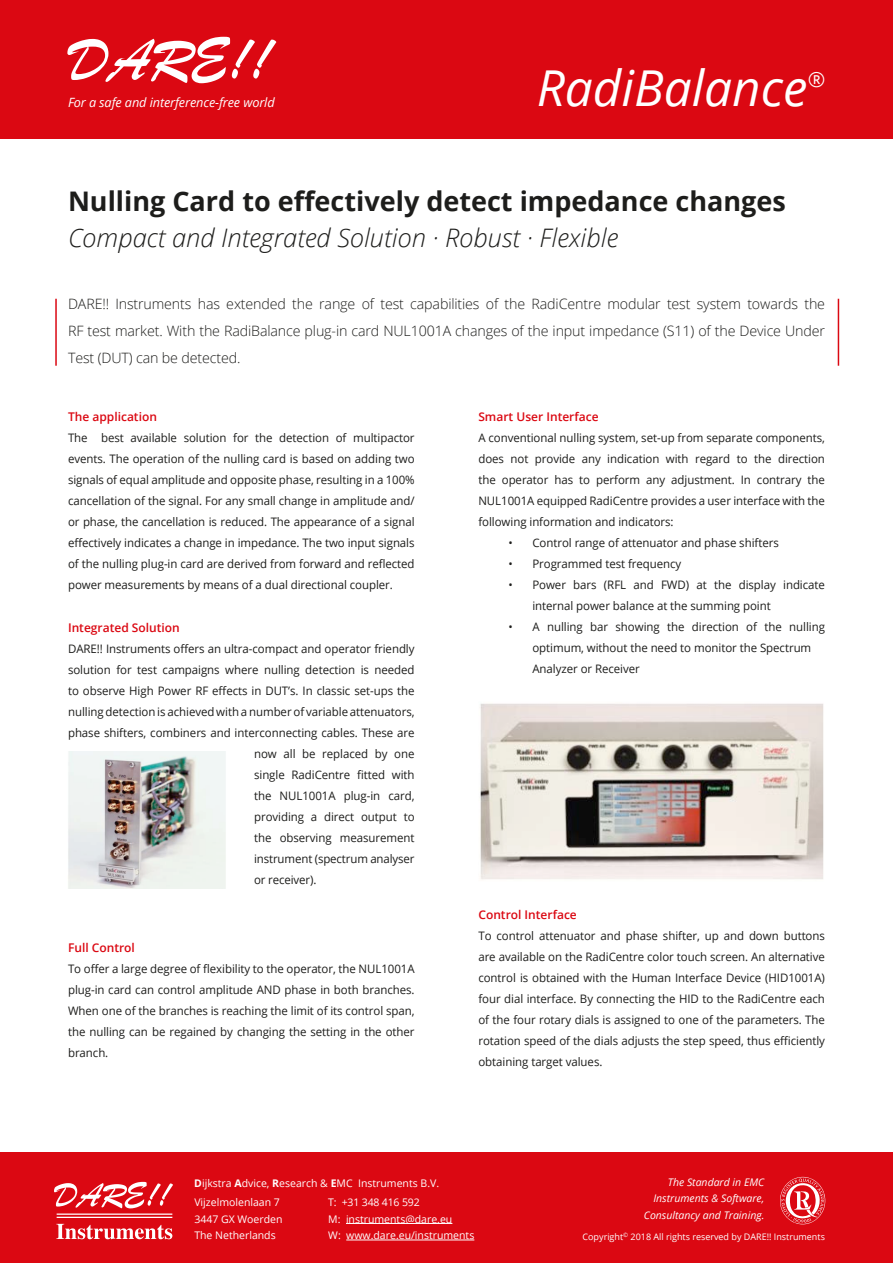
<style>
.page{position:relative;width:893px;height:1263px;background:#fff}
.page>*{position:absolute;margin:0;border:0;box-sizing:border-box;transform-origin:0 0}
.t1{font:italic 49.5px "Open Sans";color:#fff}
.t2{font:700 27px "Open Sans";color:#1d1d1b}
.t3{font:italic 300 25.5px "Open Sans";color:#1d1d1b}
.t4{font:italic 21px "Open Sans";color:#fff}
.t5{font:300 14.25px/27px "Open Sans";letter-spacing:-.01em;color:#1d1d1b;text-align:justify}
.t6{font:italic 12.75px "Open Sans";letter-spacing:-.01em;color:#fff}
.t7{font:600 12px "Open Sans";color:#db0812}
.t8{font:11.7px/21px "Open Sans";letter-spacing:-.005em;color:#1d1d1b;text-align:justify}
.t9{font:10.5px/16.5px "Open Sans";color:#fff}
.t10{font:italic 10.5px/16.5px "Open Sans";color:#fff;text-align:right}
.t11{font:9px "Open Sans";color:#fff}
.s1{font-weight:700}
</style>
<div class="page">
<div style="left:0;top:0;width:893px;height:138px;background:#db0812"></div>
<img style="left:68px;top:752px;width:158px;height:137px">
<hr style="left:55px;top:299px;width:2px;height:67px;background:#db0812">
<hr style="left:838px;top:299px;width:1px;height:67px;background:#db0812">
<div style="left:0;top:1152px;width:893px;height:111px;background:#db0812"></div>
<svg style="left:780px;top:1177px;width:45px;height:48px"></svg>
<hr style="left:346px;top:1223px;width:106px;height:1px;background:#fff">
<hr style="left:346px;top:1240px;width:128px;height:1px;background:#fff">
<svg style="left:54px;top:1182px;width:119px;height:26px"></svg>
<hr style="left:57px;top:1213px;width:115px;height:2px;background:#fff">
<hr style="left:57px;top:1217px;width:115px;height:1px;background:#fff">
<svg style="left:56px;top:1224px;width:116px;height:15px"></svg>
<img style="left:480px;top:703px;width:344px;height:177px">
<svg style="left:67px;top:37px;width:209px;height:46px"></svg>
<p class="t6" style="left:68px;top:93px;width:208px">For a safe and interference-free world</p>
<h1 class="t1" style="left:537px;top:54px;width:272px">RadiBalance</h1>
<h3 class="t4" style="left:807px;top:65px;width:19px">®</h3>
<h2 class="t2" style="left:68px;top:182px;width:719px">Nulling Card to effectively detect impedance changes</h2>
<h3 class="t3" style="left:68px;top:220px;width:552px">Compact and Integrated Solution · Robust · Flexible</h3>
<p class="t5" style="left:68px;top:290px;width:759px">DARE!! Instruments has extended the range of test capabilities of the RadiCentre modular test system towards the RF test market. With the RadiBalance plug-in card NUL1001A changes of the input impedance (S11) of the Device Under Test (DUT) can be detected.</p>
<p class="t7" style="left:68px;top:408px;width:90px">The application</p>
<p class="t8" style="left:68px;top:427px;width:348px">The best available solution for the detection of multipactor events. The operation of the nulling card is based on adding two signals of equal amplitude and opposite phase, resulting in a 100% cancellation of the signal. For any small change in amplitude and/ or phase, the cancellation is reduced. The appearance of a signal effectively indicates a change in impedance. The two input signals of the nulling plug-in card are derived from forward and reflected power measurements by means of a dual directional coupler.</p>
<p class="t7" style="left:68px;top:619px;width:113px">Integrated Solution</p>
<p class="t8" style="left:68px;top:638px;width:348px">DARE!! Instruments offers an ultra-compact and operator friendly</p>
<p class="t8" style="left:68px;top:659px;width:348px">solution for test campaigns where nulling detection is needed</p>
<p class="t8" style="left:68px;top:680px;width:348px">to observe High Power RF effects in DUT’s. In classic set-ups the</p>
<p class="t8" style="left:68px;top:701px;width:348px">nulling detection is achieved with a number of variable attenuators,</p>
<p class="t8" style="left:68px;top:722px;width:348px">phase shifters, combiners and interconnecting cables. These are</p>
<p class="t8" style="left:254px;top:743px;width:162px">now all be replaced by one</p>
<p class="t8" style="left:254px;top:764px;width:162px">single RadiCentre fitted with</p>
<p class="t8" style="left:254px;top:785px;width:162px">the NUL1001A plug-in card,</p>
<p class="t8" style="left:254px;top:806px;width:162px">providing a direct output to</p>
<p class="t8" style="left:254px;top:827px;width:162px">the observing measurement</p>
<p class="t8" style="left:254px;top:848px;width:162px">instrument (spectrum analyser</p>
<p class="t8" style="left:254px;top:869px;width:64px">or receiver).</p>
<p class="t7" style="left:68px;top:939px;width:68px">Full Control</p>
<p class="t8" style="left:68px;top:958px;width:348px">To offer a large degree of flexibility to the operator, the NUL1001A plug-in card can control amplitude AND phase in both branches.<br>When one of the branches is reaching the limit of its control span, the nulling can be regained by changing the setting in the other branch.</p>
<p class="t7" style="left:478px;top:408px;width:122px">Smart User Interface</p>
<p class="t8" style="left:478px;top:427px;width:348px">A conventional nulling system, set-up from separate components, does not provide any indication with regard to the direction the operator has to perform any adjustment. In contrary the NUL1001A equipped RadiCentre provides a user interface with the following information and indicators:</p>
<p class="t8" style="left:509px;top:532px;width:272px">• Control range of attenuator and phase shifters</p>
<p class="t8" style="left:509px;top:553px;width:174px">• Programmed test frequency</p>
<p class="t8" style="left:532px;top:574px;width:294px;text-indent:-24px">• Power bars (RFL and FWD) at the display indicate internal power balance at the summing point</p>
<p class="t8" style="left:532px;top:616px;width:294px;text-align:left;text-indent:-24px">• A nulling bar showing the direction of the nulling optimum, without the need to monitor the Spectrum<br>Analyzer or Receiver</p>
<p class="t7" style="left:478px;top:906px;width:100px">Control Interface</p>
<p class="t8" style="left:478px;top:925px;width:348px">To control attenuator and phase shifter, up and down buttons are available on the RadiCentre color touch screen. An alternative control is obtained with the Human Interface Device (HID1001A) four dial interface. By connecting the HID to the RadiCentre each of the four rotary dials is assigned to one of the parameters. The rotation speed of the dials adjusts the step speed, thus efficiently obtaining target values.</p>
<p class="t9" style="left:194px;top:1175px;width:246px"><span class="s1">D</span>ijkstra <span class="s1">A</span>dvice, <span class="s1">R</span>esearch &amp; <span class="s1">E</span>MC Instruments B.V.</p>
<p class="t9" style="left:194px;top:1194px;width:90px">Vijzelmolenlaan 7<br>3447 GX Woerden<br>The Netherlands</p>
<p class="t9" style="left:328px;top:1194px;width:148px">T: +31 348 416 592<br>M: instruments@dare.eu<br>W: www.dare.eu/instruments</p>
<p class="t10" style="left:644px;top:1173px;width:122px">The Standard in EMC<br>Instruments &amp; Software,<br>Consultancy and Training.</p>
<p class="t11" style="left:582px;top:1231px;width:244px">Copyright<sup>©</sup> 2018 All rights reserved by DARE!! Instruments</p>
</div>
